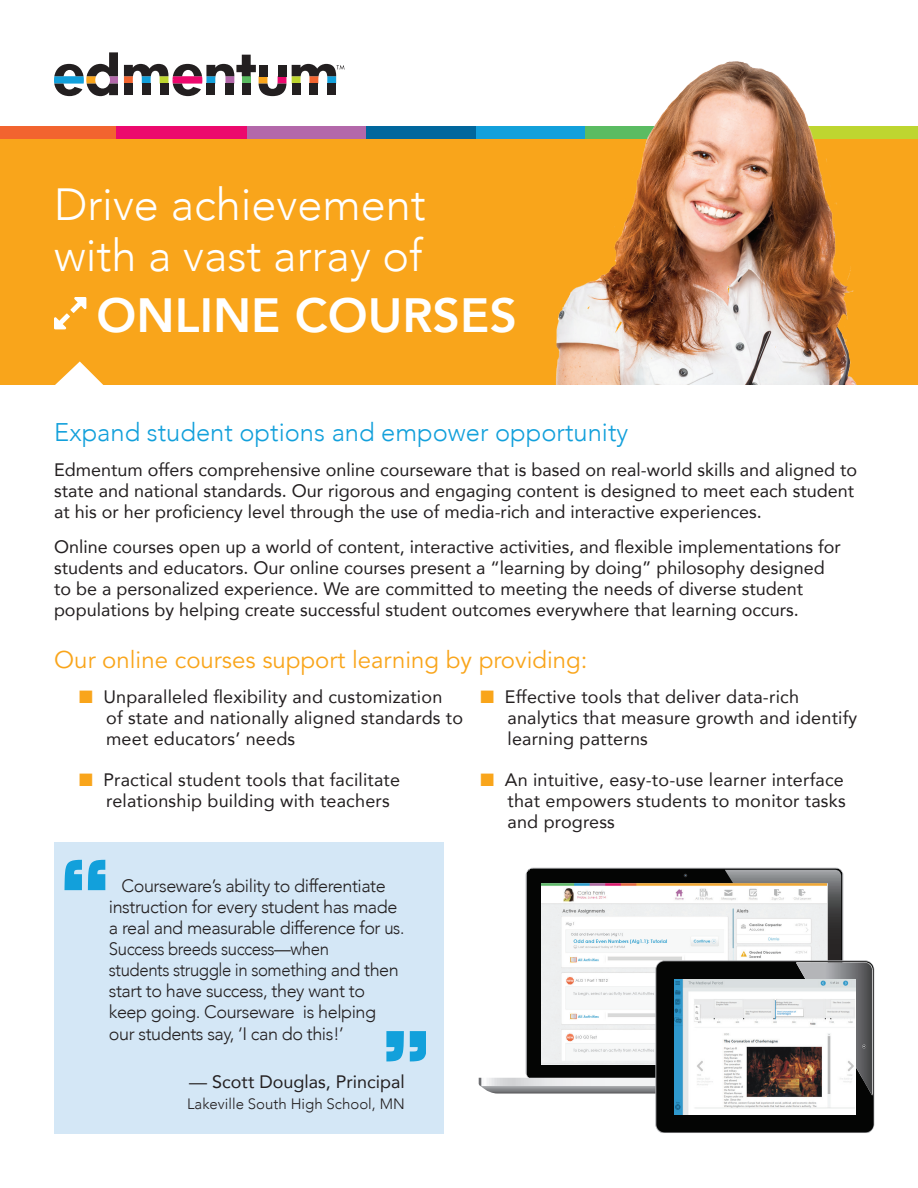
<style>
.page{position:relative;width:918px;height:1188px;background:#fff}
.page>*{position:absolute;margin:0;border:0;box-sizing:border-box;transform-origin:0 0}
.t1{font:800 48px "Avenir";color:#fff}
.t2{font:300 45px/51px "Avenir";color:#fff}
.t3{font:300 25.5px "Avenir";color:#12a0db}
.t4{font:24px "Avenir LT Std";color:#f9a51b}
.t5{font:18px/21px "Avenir";color:#231f20}
.t6{font:300 18px/21.1px "Avenir";letter-spacing:-.025em;color:#231f20}
.t7{font:300 15px "Avenir";color:#231f20}
.s1{color:#f9a51b}
</style>
<div class="page">
<div style="left:794px;top:126px;width:124px;height:27px;background:#bed630"></div>
<div style="left:474px;top:126px;width:110px;height:27px;background:#12a0db"></div>
<div style="left:366px;top:126px;width:109px;height:27px;background:#00679d"></div>
<div style="left:246px;top:126px;width:120px;height:27px;background:#b368aa"></div>
<div style="left:115px;top:126px;width:132px;height:27px;background:#ec096d"></div>
<div style="left:54px;top:126px;width:61px;height:27px;background:#f2642f"></div>
<div style="left:0;top:126px;width:61px;height:27px;background:#f2642f"></div>
<div style="left:0;top:139px;width:918px;height:245px;background:#f9a51b"></div>
<svg style="left:54px;top:361px;width:50px;height:24px"></svg>
<div style="left:327px;top:84px;width:9px;height:11px;background:#231f20"></div>
<div style="left:292px;top:84px;width:9px;height:11px;background:#231f20"></div>
<div style="left:309px;top:84px;width:9px;height:11px;background:#231f20"></div>
<svg style="left:292px;top:64px;width:53px;height:20px"></svg>
<svg style="left:124px;top:55px;width:162px;height:41px"></svg>
<svg style="left:54px;top:52px;width:64px;height:44px"></svg>
<div style="left:54px;top:842px;width:390px;height:292px;background:#d4e7f6"></div>
<svg style="left:64px;top:860px;width:41px;height:30px"></svg>
<svg style="left:386px;top:1031px;width:39px;height:30px"></svg>
<svg style="left:526px;top:868px;width:315px;height:209px;background:#111211"></svg>
<svg style="left:479px;top:1077px;width:176px;height:17px"></svg>
<img style="left:541px;top:883px;width:184px;height:181px">
<img style="left:655px;top:960px;width:219px;height:173px">
<svg style="left:725px;top:870px;width:130px;height:109px"></svg>
<img style="left:796px;top:962px;width:76px;height:134px">
<svg style="left:862px;top:1045px;width:4px;height:3px"></svg>
<img style="left:674px;top:979px;width:181px;height:136px">
<img style="left:556px;top:61px;width:301px;height:323px">
<svg style="left:54px;top:297px;width:32px;height:32px"></svg>
<h2 class="t2" style="left:54px;top:179px;width:373px">Drive achievement with a vast array of</h2>
<h1 class="t1" style="left:97px;top:278px;width:422px">ONLINE COURSES</h1>
<h3 class="t3" style="left:54px;top:417px;width:576px">Expand student options and empower opportunity</h3>
<p class="t5" style="left:54px;top:459px;width:805px">Edmentum offers comprehensive online courseware that is based on real-world skills and aligned to state and national standards. Our rigorous and engaging content is designed to meet each student at his or her proficiency level through the use of media-rich and interactive experiences.</p>
<p class="t5" style="left:54px;top:535px;width:788px">Online courses open up a world of content, interactive activities, and flexible implementations for students and educators. Our online courses present a “learning by doing” philosophy designed to be a personalized experience. We are committed to meeting the needs of diverse student populations by helping create successful student outcomes everywhere that learning occurs.</p>
<h3 class="t4" style="left:54px;top:646px;width:535px">Our online courses support learning by providing:</h3>
<p class="t5" style="left:106px;top:685px;width:358px;text-indent:-27px"><span class="s1">■</span> Unparalleled flexibility and customization of state and nationally aligned standards to meet educators’ needs</p>
<p class="t5" style="left:106px;top:769px;width:295px;text-indent:-27px"><span class="s1">■</span> Practical student tools that facilitate relationship building with teachers</p>
<p class="t6" style="left:109px;top:875px;width:297px;text-indent:13px">Courseware’s ability to differentiate instruction for every student has made a real and measurable difference for us.<br>Success breeds success—when<br>students struggle in something and then start to have success, they want to keep going. Courseware is helping our students say, ‘I can do this!’</p>
<p class="t5" style="left:189px;top:1071px;width:217px">— Scott Douglas, Principal</p>
<p class="t7" style="left:187px;top:1095px;width:219px">Lakeville South High School, MN</p>
<p class="t5" style="left:508px;top:685px;width:351px;text-indent:-27px"><span class="s1">■</span> Effective tools that deliver data-rich analytics that measure growth and identify learning patterns</p>
<p class="t5" style="left:508px;top:769px;width:340px;text-align:justify;text-indent:-27px"><span class="s1">■</span> An intuitive, easy-to-use learner interface that empowers students to monitor tasks and progress</p>
</div>
